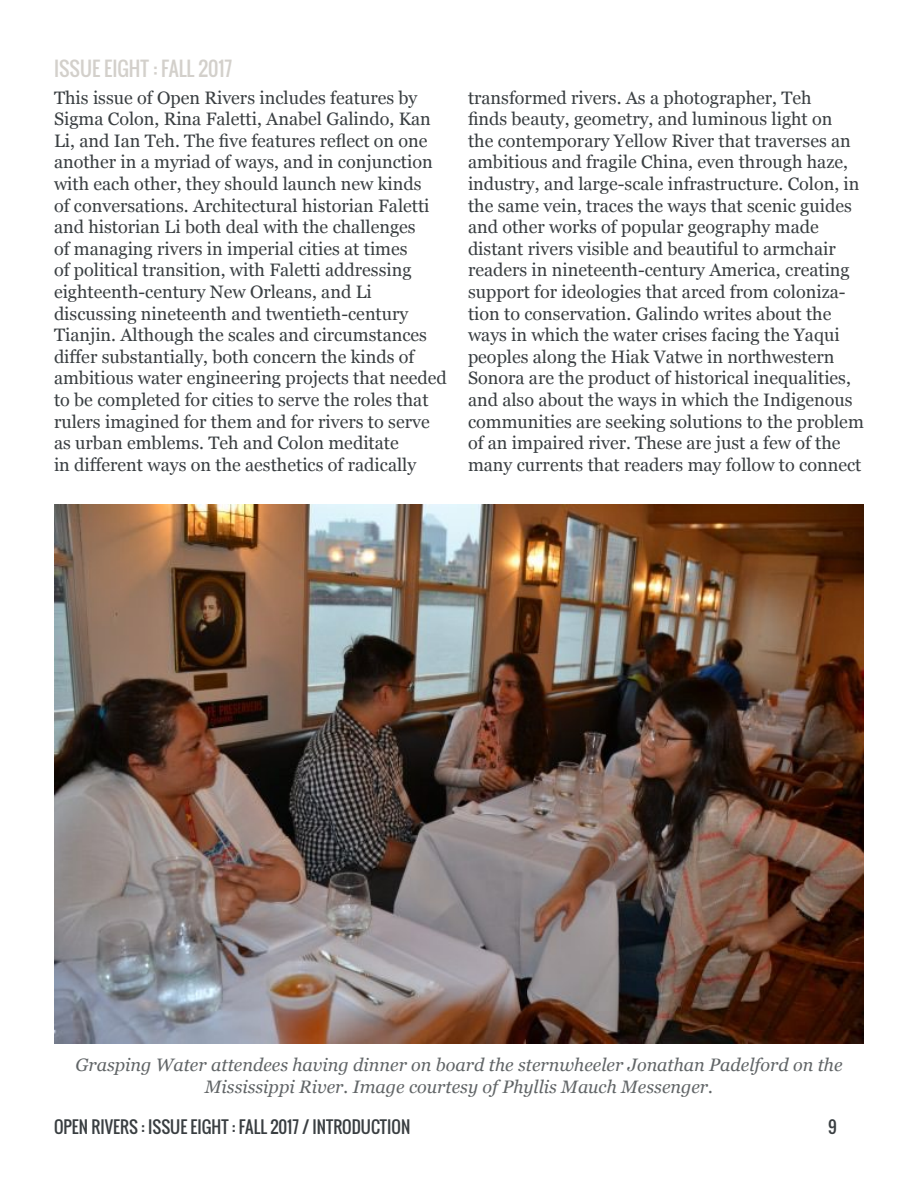
<style>
.page{position:relative;width:918px;height:1188px;background:#fff}
.page>*{position:absolute;margin:0;border:0;box-sizing:border-box;transform-origin:0 0}
.t1{font:19.5px "Oswald";color:#d3d0cb}
.t2{font:18px/21.6px "Georgia";color:#393e41}
.t3{font:italic 18px/21.6px "Georgia";color:#616567;text-align:center}
.t4{font:16.5px "Oswald";color:#393e41}
</style>
<div class="page">
<img style="left:54px;top:504px;width:810px;height:540px">
<p class="t1" style="left:54px;top:54px;width:180px">ISSUE EIGHT : FALL 2017</p>
<p class="t2" style="left:54px;top:86px;width:394px">This issue of Open Rivers includes features by Sigma Colon, Rina Faletti, Anabel Galindo, Kan Li, and Ian Teh. The five features reflect on one another in a myriad of ways, and in conjunction with each other, they should launch new kinds<br>of conversations. Architectural historian Faletti and historian Li both deal with the challenges<br>of managing rivers in imperial cities at times<br>of political transition, with Faletti addressing eighteenth-century New Orleans, and Li discussing nineteenth and twentieth-century Tianjin. Although the scales and circumstances differ substantially, both concern the kinds of ambitious water engineering projects that needed to be completed for cities to serve the roles that rulers imagined for them and for rivers to serve as urban emblems. Teh and Colon meditate<br>in different ways on the aesthetics of radically</p>
<p class="t2" style="left:468px;top:86px;width:397px">transformed rivers. As a photographer, Teh<br>finds beauty, geometry, and luminous light on<br>the contemporary Yellow River that traverses an ambitious and fragile China, even through haze, industry, and large-scale infrastructure. Colon, in the same vein, traces the ways that scenic guides and other works of popular geography made distant rivers visible and beautiful to armchair readers in nineteenth-century America, creating support for ideologies that arced from coloniza&shy;tion to conservation. Galindo writes about the ways in which the water crises facing the Yaqui peoples along the Hiak Vatwe in northwestern Sonora are the product of historical inequalities, and also about the ways in which the Indigenous communities are seeking solutions to the problem of an impaired river. These are just a few of the many currents that readers may follow to connect</p>
<p class="t3" style="left:75px;top:1053px;width:769px">Grasping Water attendees having dinner on board the sternwheeler Jonathan Padelford on the<br>Mississippi River. Image courtesy of Phyllis Mauch Messenger.</p>
<p class="t4" style="left:54px;top:1114px;width:358px">OPEN RIVERS : ISSUE EIGHT : FALL 2017 / INTRODUCTION</p>
<p class="t4" style="left:828px;top:1114px;width:10px">9</p>
</div>
